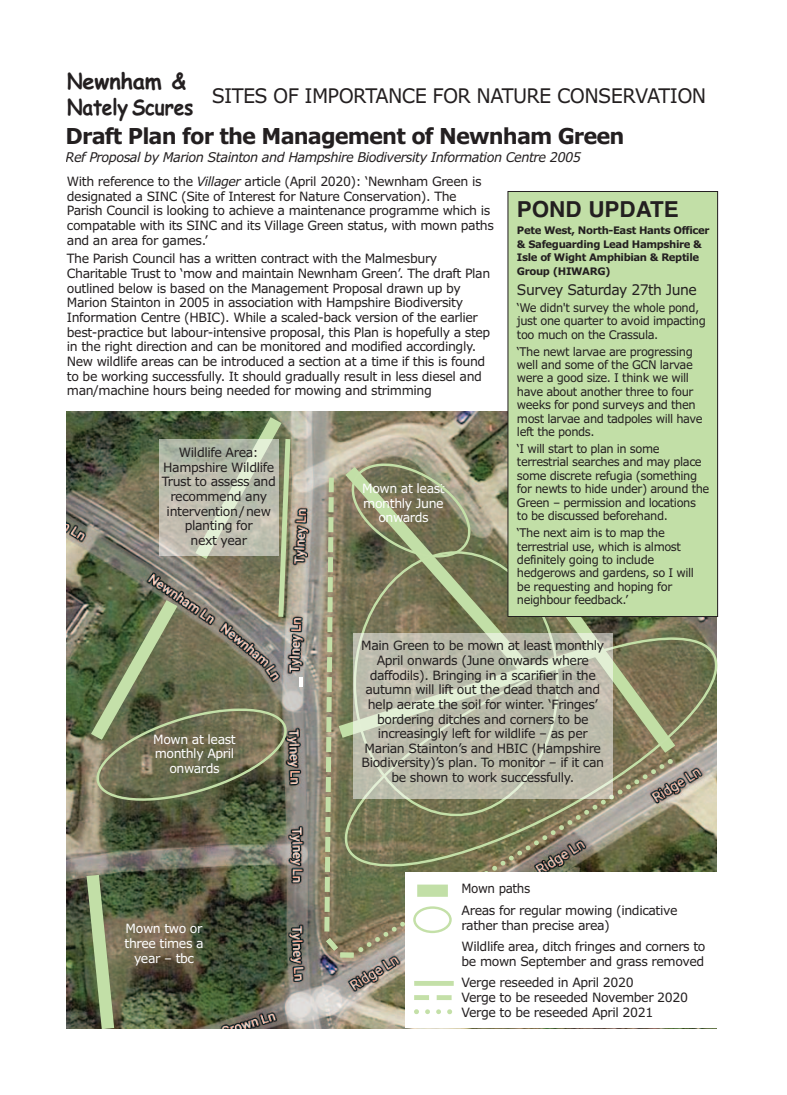
<style>
.page{position:relative;width:787px;height:1095px;background:#fff}
.page>*{position:absolute;margin:0;border:0;box-sizing:border-box;transform-origin:0 0}
.t1{font:700 22px "Verdana";letter-spacing:-.045em;color:#231f20;scale:.96 1}
.t2{font:700 22px/25.6px "Comic Sans MS";letter-spacing:-.01em;color:#231f20;scale:.88 1}
.t3{font:700 22px "Helvetica";color:#231f20}
.t4{font:20.12px "Verdana";letter-spacing:-.03em;color:#231f20;scale:.96 1}
.t5{font:14.62px "Verdana";letter-spacing:-.04em;color:#231f20;scale:.96 1}
.t6{font:italic 13.38px "Verdana";letter-spacing:-.04em;color:#231f20;scale:.96 1}
.t7{font:12.88px/14.6px "Verdana";letter-spacing:-.03em;color:#231f20}
.t8{font:12.88px/14.6px "Verdana";letter-spacing:-.03em;color:#fff;text-align:center}
.t9{font:12.88px/21.6px "Verdana";letter-spacing:-.03em;color:#231f20;scale:.94 1}
.t10{font:12px/13.4px "Verdana";letter-spacing:-.04em;color:#231f20;scale:.96 1}
.t11{font:700 10.38px/13.4px "Verdana";letter-spacing:-.035em;color:#231f20}
.s1{font-style:italic}
</style>
<div class="page">
<img style="left:66px;top:412px;width:650px;height:617px">
<svg style="left:79px;top:862px;width:43px;height:167px;background:#75815f"></svg>
<svg style="left:332px;top:454px;width:175px;height:9px;background:#9c967f"></svg>
<svg style="left:609px;top:617px;width:78px;height:20px;background:#656848"></svg>
<svg style="left:612px;top:637px;width:106px;height:235px;background:#8a8868"></svg>
<img style="left:80px;top:411px;width:213px;height:396px">
<img style="left:609px;top:755px;width:68px;height:117px">
<svg style="left:667px;top:759px;width:6px;height:5px"></svg>
<div style="left:340px;top:952px;width:13px;height:5px;background:#c4e0a8"></div>
<div style="left:406px;top:872px;width:312px;height:156px;background:#fff"></div>
<svg style="left:321px;top:463px;width:288px;height:493px"></svg>
<div style="left:414px;top:981px;width:40px;height:5px;background:#c4e0a8"></div>
<div style="left:414px;top:995px;width:15px;height:5px;background:#c4e0a8"></div>
<div style="left:436px;top:995px;width:15px;height:5px;background:#c4e0a8"></div>
<svg style="left:414px;top:1009px;width:38px;height:5px"></svg>
<div style="left:508px;top:192px;width:209px;height:424px;background:#c2dfa7"></div>
<div style="left:507px;top:191px;width:211px;height:426px;border:1px solid #231f20"></div>
<svg style="left:300px;top:677px;width:3px;height:9px"></svg>
<div style="left:353px;top:633px;width:259px;height:165px;background:#fff;opacity:.53"></div>
<p class="t2" style="left:67px;top:67px;width:145px">Newnham &amp;<br>Nately Scures</p>
<p class="t4" style="left:212px;top:83px;width:517px">SITES OF IMPORTANCE FOR NATURE CONSERVATION</p>
<p class="t1" style="left:66px;top:122px;width:583px">Draft Plan for the Management of Newnham Green</p>
<p class="t6" style="left:66px;top:148px;width:538px">Ref Proposal by Marion Stainton and Hampshire Biodiversity Information Centre 2005</p>
<p class="t7" style="left:67px;top:174px;width:428px">With reference to the <span class="s1">Villager</span> article (April 2020): ‘Newnham Green is designated a SINC (Site of Interest for Nature Conservation). The Parish Council is looking to achieve a maintenance programme which is compatable with its SINC and its Village Green status, with mown paths and an area for games.’</p>
<p class="t7" style="left:67px;top:251px;width:425px">The Parish Council has a written contract with the Malmesbury Charitable Trust to ‘mow and maintain Newnham Green’. The draft Plan outlined below is based on the Management Proposal drawn up by Marion Stainton in 2005 in association with Hampshire Biodiversity Information Centre (HBIC). While a scaled-back version of the earlier best-practice but labour-intensive proposal, this Plan is hopefully a step in the right direction and can be monitored and modified accordingly.<br>New wildlife areas can be introduced a section at a time if this is found to be working successfully. It should gradually result in less diesel and man/machine hours being needed for mowing and strimming</p>
<p class="t3" style="left:517px;top:191px;width:163px">POND UPDATE</p>
<p class="t11" style="left:517px;top:223px;width:194px">Pete West, North-East Hants Officer &amp; Safeguarding Lead Hampshire &amp;<br>Isle of Wight Amphibian &amp; Reptile<br>Group (HIWARG)</p>
<p class="t5" style="left:517px;top:280px;width:189px">Survey Saturday 27th June</p>
<p class="t10" style="left:517px;top:300px;width:198px">‘We didn't survey the whole pond, just one quarter to avoid impacting too much on the Crassula.</p>
<p class="t10" style="left:517px;top:344px;width:195px">‘The newt larvae are progressing well and some of the GCN larvae were a good size. I think we will have about another three to four weeks for pond surveys and then most larvae and tadpoles will have left the ponds.</p>
<p class="t10" style="left:517px;top:442px;width:202px">‘I will start to plan in some terrestrial searches and may place some discrete refugia (something for newts to hide under) around the<br>Green – permission and locations to be discussed beforehand.</p>
<p class="t10" style="left:517px;top:526px;width:186px">‘The next aim is to map the terrestrial use, which is almost definitely going to include hedgerows and gardens, so I will be requesting and hoping for neighbour feedback.’</p>
<p class="t7" style="left:361px;top:638px;width:244px;text-align:center">Main Green to be mown at least monthly April onwards (June onwards where daffodils). Bringing in a scarifier in the autumn will lift out the dead thatch and help aerate the soil for winter. ‘Fringes’ bordering ditches and corners to be increasingly left for wildlife – as per Marian Stainton’s and HBIC (Hampshire Biodiversity)’s plan. To monitor – if it can be shown to work successfully.</p>
<p class="t7" style="left:162px;top:445px;width:116px;text-align:center">Wildlife Area:<br>Hampshire Wildlife<br>Trust to assess and recommend any intervention/new planting for<br>next year</p>
<p class="t8" style="left:362px;top:480px;width:84px">Mown at least monthly June onwards</p>
<p class="t8" style="left:153px;top:731px;width:84px">Mown at least monthly April onwards</p>
<p class="t8" style="left:124px;top:921px;width:81px">Mown two or three times a year – tbc</p>
<p class="t9" style="left:461px;top:877px;width:231px">Mown paths<br>Areas for regular mowing (indicative</p>
<p class="t7" style="left:461px;top:914px;width:245px;line-height:21.6px">rather than precise area)<br>Wildlife area, ditch fringes and corners to</p>
<p class="t7" style="left:461px;top:950px;width:244px;line-height:21.6px">be mown September and grass removed<br>Verge reseeded in April 2020</p>
<p class="t7" style="left:461px;top:989px;width:228px">Verge to be reseeded November 2020<br>Verge to be reseeded April 2021</p>
</div>
